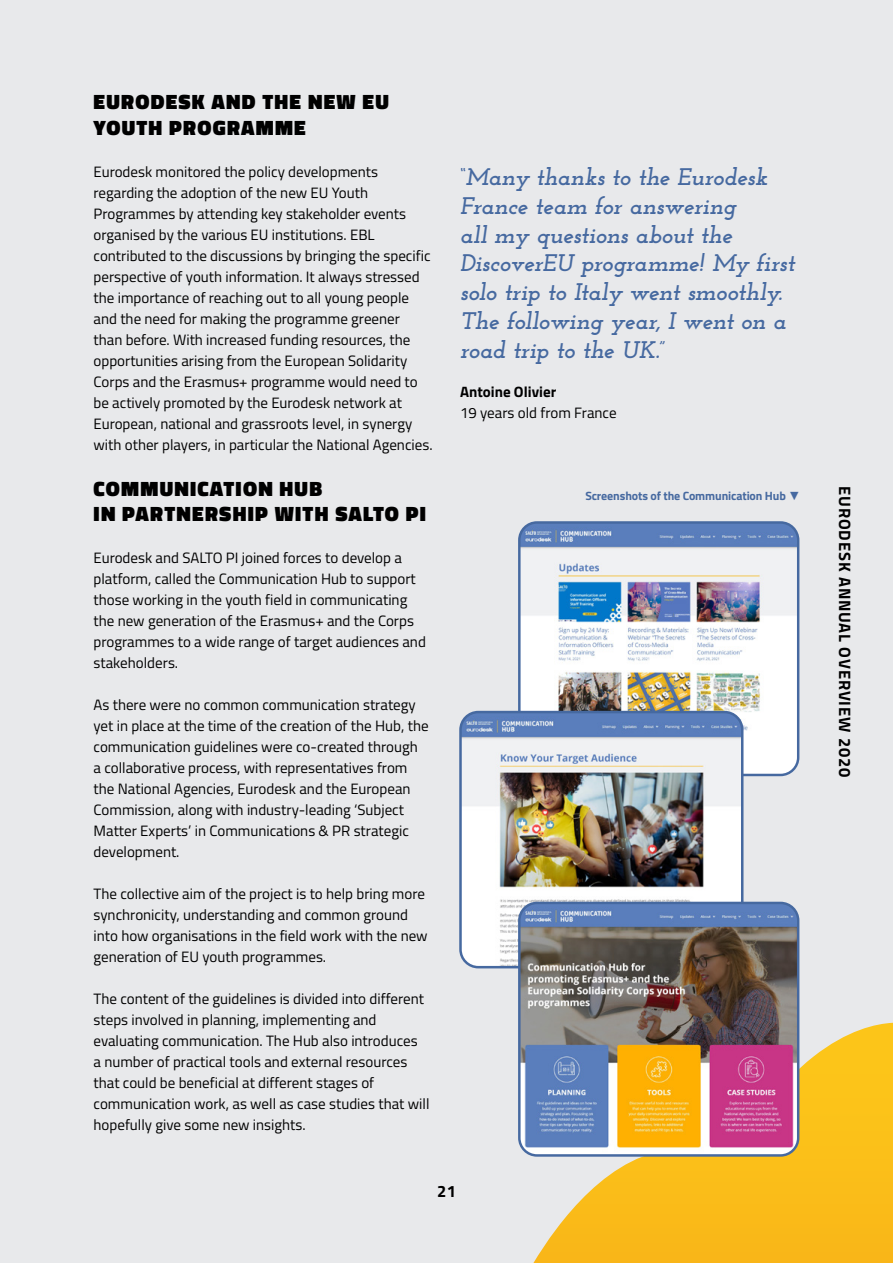
<style>
.page{position:relative;width:893px;height:1263px;background:#e8e9eb}
.page>*{position:absolute;margin:0;border:0;box-sizing:border-box;transform-origin:0 0}
.t1{font:italic 700 24px/28.8px "Josefin Slab";letter-spacing:-.015em;color:#4669a0}
.t2{font:900 21px/25.2px "Titillium";letter-spacing:.06em;color:#000}
.t3{font:700 16.5px "Titillium";letter-spacing:.05em;color:#000}
.t4{font:15px/21px "Titillium";color:#000}
.t5{font:700 15px "Titillium";color:#000}
.t6{font:700 12px "Titillium";letter-spacing:-.01em;color:#4669a0}
.s1{font-family:"Arial"}
</style>
<div class="page">
<img style="left:521px;top:526px;width:277px;height:248px">
<div style="left:518px;top:521px;width:281px;height:255px;border:2px solid #4669a0;border-radius:18px"></div>
<svg style="left:533px;top:1023px;width:360px;height:240px"></svg>
<img style="left:463px;top:716px;width:279px;height:251px">
<div style="left:459px;top:711px;width:284px;height:257px;border:3px solid #4669a0;border-radius:18px"></div>
<img style="left:519px;top:907px;width:279px;height:248px">
<div style="left:518px;top:902px;width:281px;height:255px;border:2px solid #4669a0;border-radius:18px"></div>
<h2 class="t2" style="left:94px;top:89px;width:297px">EURODESK AND THE NEW EU<br>YOUTH PROGRAMME</h2>
<p class="t4" style="left:94px;top:160px;width:341px">Eurodesk monitored the policy developments regarding the adoption of the new EU Youth Programmes by attending key stakeholder events organised by the various EU institutions. EBL contributed to the discussions by bringing the specific perspective of youth information. It always stressed the importance of reaching out to all young people and the need for making the programme greener<br>than before. With increased funding resources, the opportunities arising from the European Solidarity Corps and the Erasmus+ programme would need to be actively promoted by the Eurodesk network at European, national and grassroots level, in synergy with other players, in particular the National Agencies.</p>
<h2 class="t2" style="left:94px;top:476px;width:334px">COMMUNICATION HUB<br>IN PARTNERSHIP WITH SALTO PI</h2>
<p class="t4" style="left:94px;top:546px;width:334px">Eurodesk and SALTO PI joined forces to develop a platform, called the Communication Hub to support those working in the youth field in communicating the new generation of the Erasmus+ and the Corps programmes to a wide range of target audiences and stakeholders.</p>
<p class="t4" style="left:94px;top:693px;width:337px">As there were no common communication strategy yet in place at the time of the creation of the Hub, the communication guidelines were co-created through a collaborative process, with representatives from the National Agencies, Eurodesk and the European Commission, along with industry-leading ‘Subject Matter Experts’ in Communications &amp; PR strategic development.</p>
<p class="t4" style="left:94px;top:882px;width:336px">The collective aim of the project is to help bring more synchronicity, understanding and common ground into how organisations in the field work with the new generation of EU youth programmes.</p>
<p class="t4" style="left:94px;top:987px;width:337px">The content of the guidelines is divided into different steps involved in planning, implementing and evaluating communication. The Hub also introduces<br>a number of practical tools and external resources that could be beneficial at different stages of communication work, as well as case studies that will hopefully give some new insights.</p>
<h1 class="t1" style="left:460px;top:162px;width:336px">“Many thanks to the Eurodesk<br>France team for answering<br>all my questions about the<br>DiscoverEU programme! My first solo trip to Italy went smoothly.<br>The following year, I went on a road trip to the UK.”</h1>
<p class="t5" style="left:460px;top:380px;width:98px">Antoine Olivier</p>
<p class="t4" style="left:460px;top:401px;width:158px">19 years old from France</p>
<p class="t6" style="left:585px;top:487px;width:216px">Screenshots of the Communication Hub <span class="s1">▼</span></p>
<p class="t3" style="left:437px;top:1178px;width:20px">21</p>
<p class="t3" style="left:857px;top:486px;width:292px;rotate:90deg">EURODESK ANNUAL OVERVIEW 2020</p>
</div>
